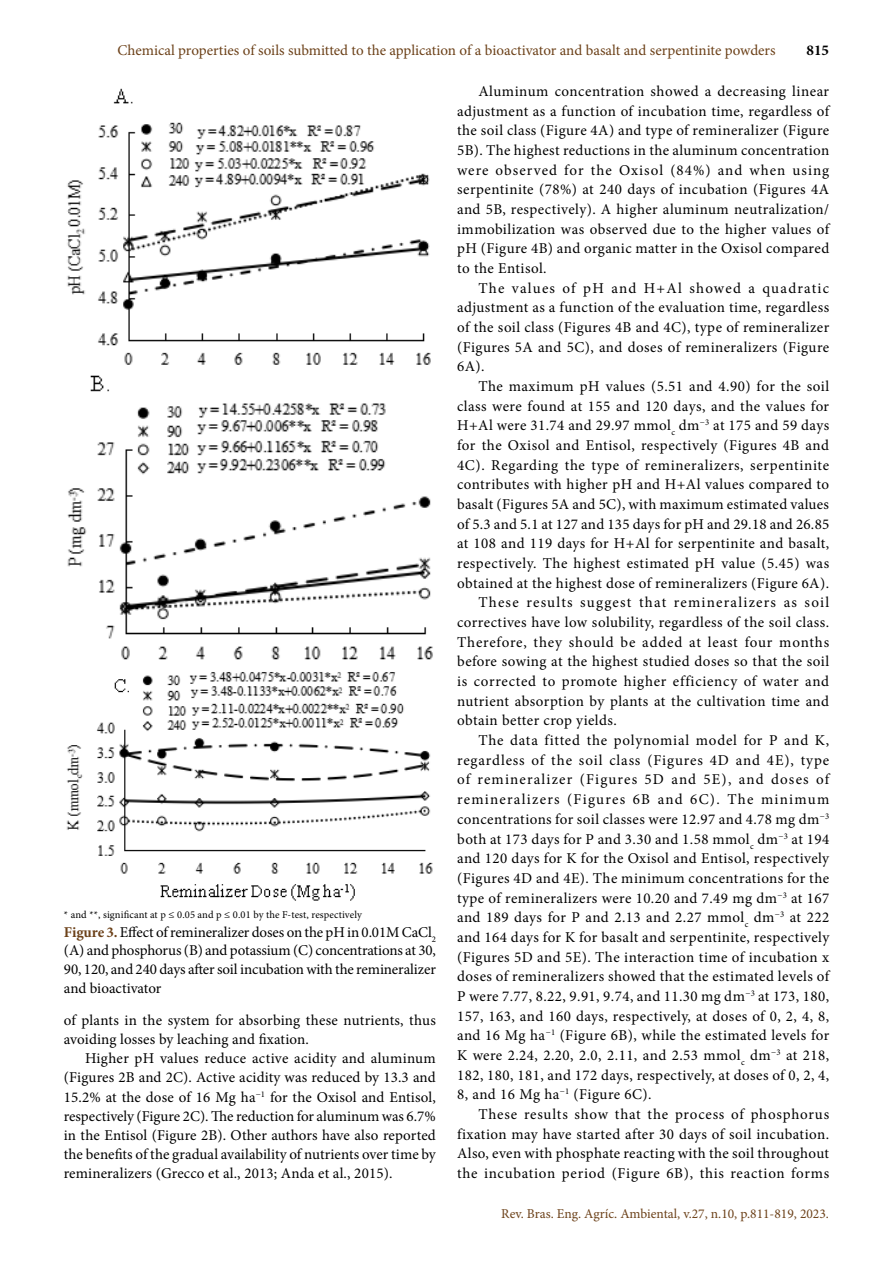
<style>
.page{position:relative;width:893px;height:1263px;background:#fff}
.page>*{position:absolute;margin:0;border:0;box-sizing:border-box;transform-origin:0 0}
.t1{font:15px/19.6px "Minion Pro";letter-spacing:.03em;color:#000;text-align:justify}
.t2{font:15px "Minion Pro";color:#6c4119}
.t3{font:15px "Minion Pro";letter-spacing:.05em;color:#000}
.t4{font:15px/19px "Minion Pro";letter-spacing:.01em;color:#000}
.t5{font:15px "Minion Pro";letter-spacing:.06em;color:#000}
.t6{font:15px "Minion Pro";letter-spacing:.08em;color:#000}
.t7{font:15px "Minion Pro";letter-spacing:.075em;color:#000}
.t8{font:15px "Minion Pro";letter-spacing:.085em;color:#000}
.t9{font:700 15px "Minion Pro";color:#000}
.t10{font:13.5px "Minion Pro";color:#6c4119}
.t11{font:10.5px "Minion Pro";letter-spacing:.005em;color:#000}
.s1{font-weight:700;color:#6c4119}
</style>
<div class="page">
<img style="left:67px;top:88px;width:364px;height:277px">
<img style="left:67px;top:375px;width:366px;height:285px">
<img style="left:66px;top:672px;width:367px;height:229px">
<p class="t2" style="left:117px;top:40px;width:660px">Chemical properties of soils submitted to the application of a bioactivator and basalt and serpentinite powders</p>
<p class="t9" style="left:806px;top:40px;width:24px">815</p>
<p class="t11" style="left:64px;top:907px;width:299px">* and **, significant at p ≤ 0.05 and p ≤ 0.01 by the F-test, respectively</p>
<p class="t1" style="left:64px;top:922px;width:373px;line-height:18.8px"><span class="s1">Figure 3.</span> Effect of remineralizer doses on the pH in 0.01M CaCl<sub>2 </sub>(A) and phosphorus (B) and potassium (C) concentrations at 30, 90, 120, and 240 days after soil incubation with the remineralizer and bioactivator</p>
<p class="t4" style="left:64px;top:1011px;width:374px">of plants in the system for absorbing these nutrients, thus avoiding losses by leaching and fixation.</p>
<p class="t1" style="left:64px;top:1049px;width:374px;line-height:19px;text-indent:21px">Higher pH values reduce active acidity and aluminum (Figures 2B and 2C). Active acidity was reduced by 13.3 and 15.2% at the dose of 16 Mg ha<sup>−1</sup> for the Oxisol and Entisol, respectively (Figure 2C). The reduction for aluminum was 6.7% in the Entisol (Figure 2B). Other authors have also reported the benefits of the gradual availability of nutrients over time by remineralizers (Grecco et al., 2013; Anda et al., 2015).</p>
<p class="t1" style="left:457px;top:81px;width:374px;text-indent:21px">Aluminum concentration showed a decreasing linear adjustment as a function of incubation time, regardless of the soil class (Figure 4A) and type of remineralizer (Figure 5B). The highest reductions in the aluminum concentration were observed for the Oxisol (84%) and when using serpentinite (78%) at 240 days of incubation (Figures 4A and 5B, respectively). A higher aluminum neutralization/ immobilization was observed due to the higher values of pH (Figure 4B) and organic matter in the Oxisol compared to the Entisol.</p>
<p class="t1" style="left:457px;top:278px;width:374px;text-indent:21px">The values of pH and H+Al showed a quadratic adjustment as a function of the evaluation time, regardless of the soil class (Figures 4B and 4C), type of remineralizer (Figures 5A and 5C), and doses of remineralizers (Figure 6A).</p>
<p class="t1" style="left:478px;top:376px;width:352px">The maximum pH values (5.51 and 4.90) for the soil</p>
<p class="t1" style="left:457px;top:396px;width:374px">class were found at 155 and 120 days, and the values for</p>
<p class="t1" style="left:457px;top:416px;width:374px">H+Al were 31.74 and 29.97 mmol<sub>c</sub> dm<sup>−3</sup> at 175 and 59 days</p>
<p class="t1" style="left:457px;top:435px;width:374px">for the Oxisol and Entisol, respectively (Figures 4B and</p>
<p class="t1" style="left:457px;top:455px;width:373px">4C). Regarding the type of remineralizers, serpentinite</p>
<p class="t1" style="left:457px;top:475px;width:374px">contributes with higher pH and H+Al values compared to</p>
<p class="t1" style="left:457px;top:494px;width:373px">basalt (Figures 5A and 5C), with maximum estimated values</p>
<p class="t1" style="left:457px;top:514px;width:374px">of 5.3 and 5.1 at 127 and 135 days for pH and 29.18 and 26.85</p>
<p class="t1" style="left:457px;top:534px;width:374px">at 108 and 119 days for H+Al for serpentinite and basalt,</p>
<p class="t1" style="left:457px;top:553px;width:374px">respectively. The highest estimated pH value (5.45) was</p>
<p class="t1" style="left:457px;top:573px;width:374px">obtained at the highest dose of remineralizers (Figure 6A).</p>
<p class="t6" style="left:478px;top:592px;width:352px">These results suggest that remineralizers as soil</p>
<p class="t1" style="left:457px;top:612px;width:374px">correctives have low solubility, regardless of the soil class.</p>
<p class="t3" style="left:457px;top:632px;width:374px">Therefore, they should be added at least four months</p>
<p class="t1" style="left:457px;top:652px;width:374px">before sowing at the highest studied doses so that the soil</p>
<p class="t1" style="left:457px;top:671px;width:374px">is corrected to promote higher efficiency of water and</p>
<p class="t1" style="left:457px;top:691px;width:374px">nutrient absorption by plants at the cultivation time and</p>
<p class="t1" style="left:457px;top:711px;width:161px">obtain better crop yields.</p>
<p class="t1" style="left:478px;top:730px;width:352px">The data fitted the polynomial model for P and K,</p>
<p class="t5" style="left:457px;top:750px;width:374px">regardless of the soil class (Figures 4D and 4E), type</p>
<p class="t7" style="left:457px;top:769px;width:374px">of remineralizer (Figures 5D and 5E), and doses of</p>
<p class="t8" style="left:457px;top:789px;width:374px">remineralizers (Figures 6B and 6C). The minimum</p>
<p class="t1" style="left:457px;top:809px;width:374px">concentrations for soil classes were 12.97 and 4.78 mg dm<sup>−3</sup></p>
<p class="t1" style="left:457px;top:829px;width:374px">both at 173 days for P and 3.30 and 1.58 mmol<sub>c</sub> dm<sup>−3</sup> at 194</p>
<p class="t1" style="left:457px;top:849px;width:374px">and 120 days for K for the Oxisol and Entisol, respectively</p>
<p class="t1" style="left:457px;top:868px;width:374px">(Figures 4D and 4E). The minimum concentrations for the</p>
<p class="t1" style="left:457px;top:888px;width:374px">type of remineralizers were 10.20 and 7.49 mg dm<sup>−3</sup> at 167</p>
<p class="t1" style="left:457px;top:908px;width:374px">and 189 days for P and 2.13 and 2.27 mmol<sub>c</sub> dm<sup>−3</sup> at 222</p>
<p class="t1" style="left:457px;top:927px;width:374px">and 164 days for K for basalt and serpentinite, respectively</p>
<p class="t1" style="left:457px;top:947px;width:374px">(Figures 5D and 5E). The interaction time of incubation x</p>
<p class="t1" style="left:457px;top:967px;width:373px">doses of remineralizers showed that the estimated levels of</p>
<p class="t1" style="left:457px;top:986px;width:374px">P were 7.77, 8.22, 9.91, 9.74, and 11.30 mg dm<sup>−3</sup> at 173, 180,</p>
<p class="t1" style="left:457px;top:1006px;width:374px">157, 163, and 160 days, respectively, at doses of 0, 2, 4, 8,</p>
<p class="t1" style="left:457px;top:1026px;width:374px">and 16 Mg ha<sup>−1</sup> (Figure 6B), while the estimated levels for</p>
<p class="t1" style="left:457px;top:1045px;width:374px">K were 2.24, 2.20, 2.0, 2.11, and 2.53 mmol<sub>c</sub> dm<sup>−3</sup> at 218,</p>
<p class="t1" style="left:457px;top:1065px;width:374px">182, 180, 181, and 172 days, respectively, at doses of 0, 2, 4,</p>
<p class="t1" style="left:457px;top:1085px;width:196px">8, and 16 Mg ha<sup>−1</sup> (Figure 6C).</p>
<p class="t3" style="left:478px;top:1104px;width:352px">These results show that the process of phosphorus</p>
<p class="t1" style="left:457px;top:1124px;width:374px">fixation may have started after 30 days of soil incubation.</p>
<p class="t1" style="left:457px;top:1144px;width:373px">Also, even with phosphate reacting with the soil throughout</p>
<p class="t1" style="left:457px;top:1163px;width:374px">the incubation period (Figure 6B), this reaction forms</p>
<p class="t10" style="left:501px;top:1204px;width:329px">Rev. Bras. Eng. Agríc. Ambiental, v.27, n.10, p.811-819, 2023.</p>
</div>
